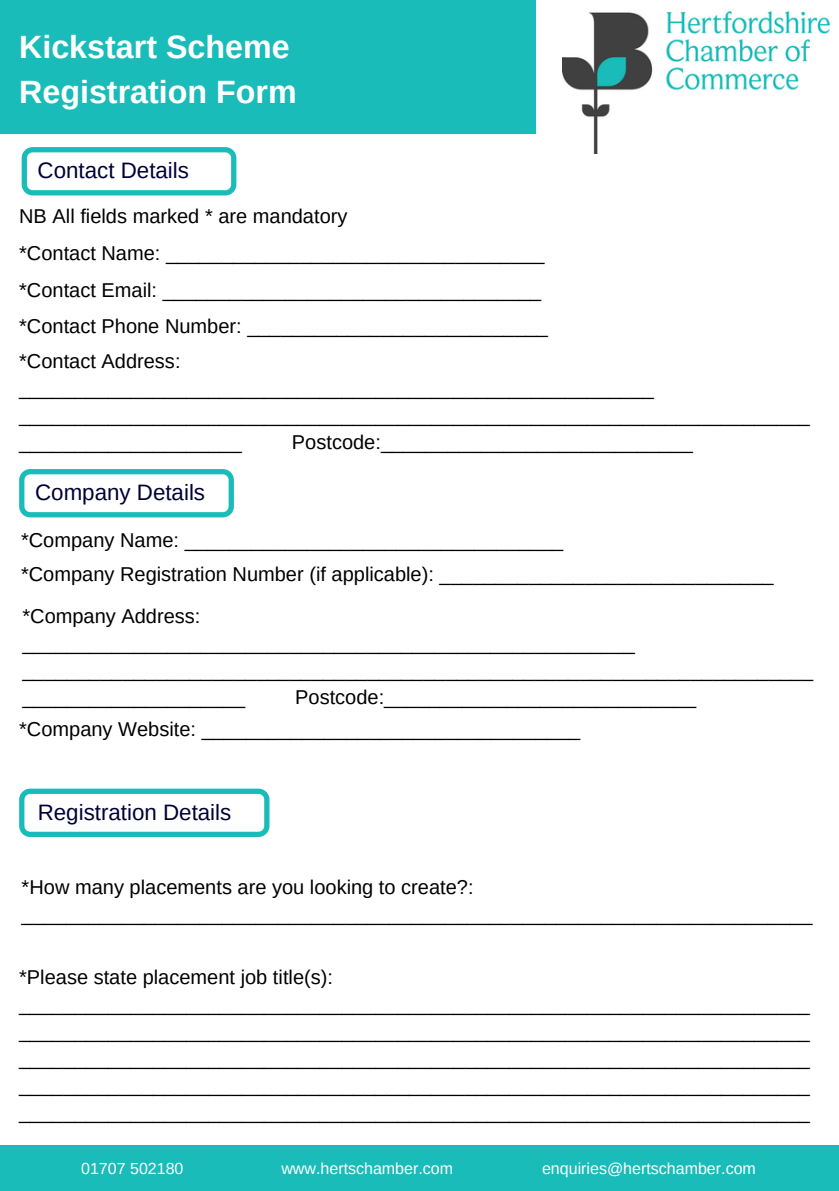
<style>
.page{position:relative;width:839px;height:1191px;background:#fff}
.page>*{position:absolute;margin:0;border:0;box-sizing:border-box;transform-origin:0 0}
.t1{font:700 32.2px/45px "Arimo";color:#fff}
.t2{font:22.4px "Arimo";color:#000036}
.t3{font:20px/27px "Arimo";color:#000}
.t4{font:16px "Arimo";color:#fff}
</style>
<div class="page">
<div style="left:477px;top:0;width:59px;height:134px;background:#19bcb9"></div>
<div style="left:0;top:0;width:477px;height:134px;background:#19bcb9"></div>
<svg style="left:22px;top:147px;width:214px;height:48px"></svg>
<svg style="left:19px;top:469px;width:215px;height:48px"></svg>
<div style="left:0;top:1146px;width:838px;height:45px;background:#19bcb9"></div>
<img style="left:562px;top:11px;width:268px;height:142px">
<svg style="left:19px;top:789px;width:250px;height:48px"></svg>
<h1 class="t1" style="left:19px;top:24px;width:279px">Kickstart Scheme<br>Registration Form</h1>
<p class="t2" style="left:38px;top:158px;width:153px">Contact Details</p>
<p class="t3" style="left:19px;top:203px;width:330px">NB All fields marked * are mandatory</p>
<p class="t3" style="left:19px;top:236px;width:530px;line-height:35.8px">*Contact Name: __________________________________ *Contact Email: __________________________________ *Contact Phone Number: ___________________________ *Contact Address:</p>
<p class="t3" style="left:19px;top:375px;width:792px">_________________________________________________________ _______________________________________________________________________ ____________________</p>
<p class="t3" style="left:292px;top:429px;width:402px">Postcode:____________________________</p>
<p class="t2" style="left:35px;top:480px;width:171px">Company Details</p>
<p class="t3" style="left:21px;top:523px;width:754px;line-height:34.2px">*Company Name: __________________________________<br>*Company Registration Number (if applicable): ______________________________</p>
<p class="t3" style="left:22px;top:603px;width:792px">*Company Address: _______________________________________________________ _______________________________________________________________________ ____________________</p>
<p class="t3" style="left:295px;top:684px;width:402px">Postcode:____________________________</p>
<p class="t3" style="left:19px;top:716px;width:562px">*Company Website: __________________________________</p>
<p class="t2" style="left:38px;top:800px;width:195px">Registration Details</p>
<p class="t3" style="left:22px;top:874px;width:792px">*How many placements are you looking to create?: _______________________________________________________________________</p>
<p class="t3" style="left:19px;top:963px;width:792px">*Please state placement job title(s): _______________________________________________________________________ _______________________________________________________________________ _______________________________________________________________________ _______________________________________________________________________ _______________________________________________________________________</p>
<p class="t4" style="left:81px;top:1159px;width:104px">01707 502180</p>
<p class="t4" style="left:281px;top:1159px;width:173px">www.hertschamber.com</p>
<p class="t4" style="left:542px;top:1159px;width:215px">enquiries@hertschamber.com</p>
</div>
